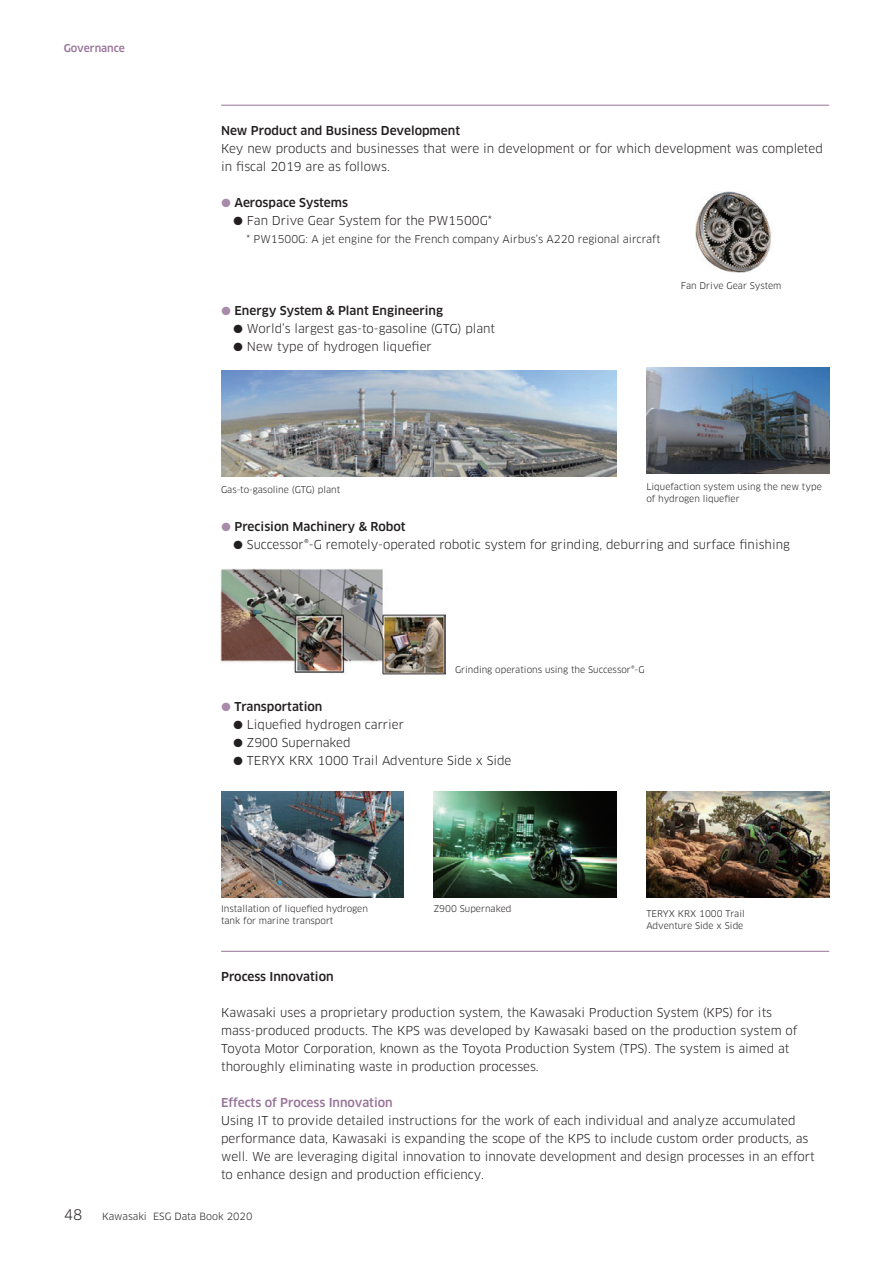
<style>
.page{position:relative;width:893px;height:1263px;background:#fff}
.page>*{position:absolute;margin:0;border:0;box-sizing:border-box;transform-origin:0 0}
.t1{font:14.25px "Clan OT";color:#231f20}
.E-本文{font:12px/18px "Clan OT";color:#231f20}
.E-本文-R{font:500 12px "Clan OT";color:#231f20}
.E-見出し01{font:500 12px "Clan OT";color:#231f20}
.E-見出し02_紫{font:500 12px "Clan OT";letter-spacing:-.005em;color:#977499}
.E-本文_注釈{font:10.5px "Clan OT";color:#231f20}
.t2{font:500 10.5px "Clan OT";color:#977499}
.t3{font:9.75px "Clan OT";color:#231f20}
.E-caption{font:9px/12px "Clan OT";color:#231f20}
.s1{font-family:"European Pi Three";font-weight:400;color:#a88aaa}
.s2{font-family:"European Pi Three"}
</style>
<div class="page">
<hr style="left:221px;top:105px;width:608px;height:1px;background:#977499">
<hr style="left:221px;top:951px;width:608px;height:1px;background:#977499">
<img style="left:695px;top:192px;width:76px;height:81px">
<img style="left:221px;top:371px;width:396px;height:106px">
<img style="left:646px;top:368px;width:183px;height:106px">
<img style="left:220px;top:568px;width:225px;height:106px">
<img style="left:221px;top:791px;width:183px;height:107px">
<img style="left:434px;top:791px;width:183px;height:107px">
<img style="left:646px;top:791px;width:183px;height:107px">
<p class="t2" style="left:64px;top:42px;width:63px">Governance</p>
<p class="E-見出し01" style="left:221px;top:123px;width:240px">New Product and Business Development</p>
<p class="E-本文" style="left:221px;top:139px;width:603px">Key new products and businesses that were in development or for which development was completed in fiscal 2019 are as follows.</p>
<p class="E-本文-R" style="left:221px;top:195px;width:128px"><span class="s1">P</span> Aerospace Systems</p>
<p class="E-本文" style="left:233px;top:211px;width:260px"><span class="s2">P</span> Fan Drive Gear System for the PW1500G*</p>
<p class="E-本文_注釈" style="left:247px;top:233px;width:415px">* PW1500G: A jet engine for the French company Airbus’s A220 regional aircraft</p>
<p class="E-本文-R" style="left:221px;top:303px;width:223px"><span class="s1">P</span> Energy System &amp; Plant Engineering</p>
<p class="E-本文" style="left:233px;top:319px;width:264px"><span class="s2">P</span> World’s largest gas-to-gasoline (GTG) plant</p>
<p class="E-本文" style="left:233px;top:337px;width:200px"><span class="s2">P</span> New type of hydrogen liquefier</p>
<p class="E-caption" style="left:681px;top:280px;width:102px">Fan Drive Gear System</p>
<p class="E-caption" style="left:221px;top:484px;width:121px">Gas-to-gasoline (GTG) plant</p>
<p class="E-caption" style="left:646px;top:481px;width:177px">Liquefaction system using the new type of hydrogen liquefier</p>
<p class="E-本文-R" style="left:221px;top:519px;width:186px"><span class="s1">P</span> Precision Machinery &amp; Robot</p>
<p class="E-本文" style="left:233px;top:535px;width:558px"><span class="s2">P</span> Successor®-G remotely-operated robotic system for grinding, deburring and surface finishing</p>
<p class="E-caption" style="left:455px;top:664px;width:191px">Grinding operations using the Successor®-G</p>
<p class="E-本文-R" style="left:221px;top:699px;width:103px"><span class="s1">P</span> Transportation</p>
<p class="E-本文" style="left:233px;top:715px;width:172px"><span class="s2">P</span> Liquefied hydrogen carrier</p>
<p class="E-本文" style="left:233px;top:733px;width:119px"><span class="s2">P</span> Z900 Supernaked</p>
<p class="E-本文" style="left:233px;top:751px;width:280px"><span class="s2">P</span> TERYX KRX 1000 Trail Adventure Side x Side</p>
<p class="E-caption" style="left:221px;top:903px;width:148px">Installation of liquefied hydrogen tank for marine transport</p>
<p class="E-caption" style="left:434px;top:903px;width:79px">Z900 Supernaked</p>
<p class="E-caption" style="left:646px;top:907px;width:100px">TERYX KRX 1000 Trail<br>Adventure Side x Side</p>
<p class="E-見出し01" style="left:221px;top:969px;width:114px">Process Innovation</p>
<p class="E-本文" style="left:221px;top:1003px;width:578px">Kawasaki uses a proprietary production system, the Kawasaki Production System (KPS) for its mass-produced products. The KPS was developed by Kawasaki based on the production system of Toyota Motor Corporation, known as the Toyota Production System (TPS). The system is aimed at thoroughly eliminating waste in production processes.</p>
<p class="E-見出し02_紫" style="left:221px;top:1095px;width:173px">Effects of Process Innovation</p>
<p class="E-本文" style="left:221px;top:1111px;width:595px">Using IT to provide detailed instructions for the work of each individual and analyze accumulated performance data, Kawasaki is expanding the scope of the KPS to include custom order products, as well. We are leveraging digital innovation to innovate development and design processes in an effort to enhance design and production efficiency.</p>
<p class="t1" style="left:64px;top:1207px;width:20px">48</p>
<p class="t3" style="left:102px;top:1211px;width:152px">Kawasaki ESG Data Book 2020</p>
</div>
